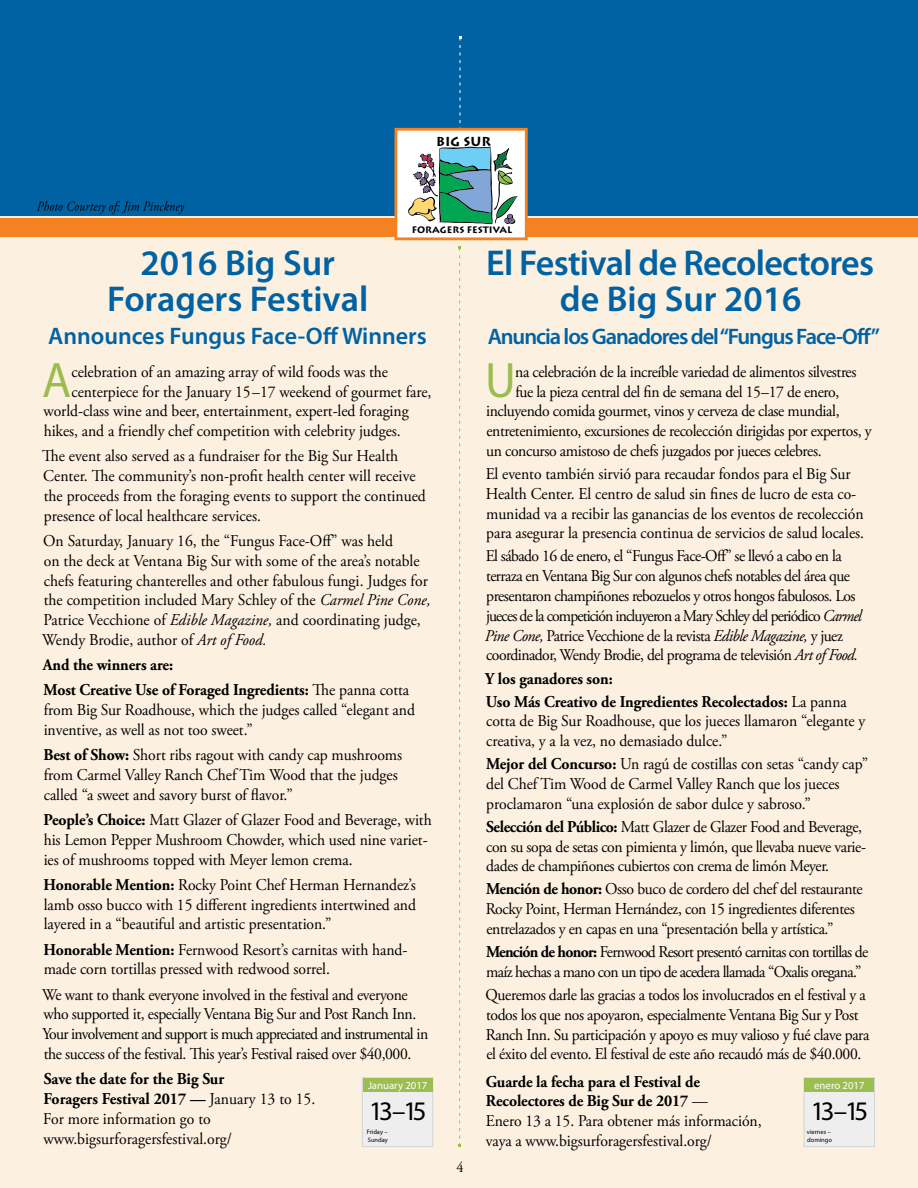
<style>
.page{position:relative;width:918px;height:1188px;background:#fcf1e1}
.page>*{position:absolute;margin:0;border:0;box-sizing:border-box;transform-origin:0 0}
.t1{font:50.1px "Myriad";color:#9cbc50;scale:.95 1}
.t2{font:600 36px/36px "Myriad Pro";letter-spacing:-.02em;color:#0062a3;text-align:center}
.t3{font:600 36px/36px "Myriad Pro";color:#0062a3;text-align:center}
.t4{font:26.85px "Myriad Pro";letter-spacing:-.155em;color:#000}
.t5{font:600 24px "Myriad Pro";color:#0062a3}
.t6{font:600 22.5px "Myriad Pro";letter-spacing:-.05em;color:#0062a3}
.t7{font:16.5px/19.8px "Adobe Garamond Pro";letter-spacing:-.01em;color:#000;scale:.95 1}
.t8{font:16.5px/19.8px "Adobe Garamond Pro";letter-spacing:-.035em;color:#000;scale:.95 1}
.t9{font:700 16.5px/25.2px "Adobe Garamond Pro";letter-spacing:-.005em;color:#000;scale:.95 1}
.t10{font:16.5px/19.8px "Adobe Garamond Pro";letter-spacing:-.045em;color:#000;scale:.95 1}
.t11{font:15px "Adobe Garamond Pro";color:#000;scale:.95 1}
.t12{font:700 12.9px "Lithos";color:#000}
.t13{font:10.8px "Myriad Pro";color:#fff}
.t14{font:700 9.3px "Lithos";color:#000}
.t15{font:6.45px/7.8px "Myriad Pro";color:#000}
.s1{font-style:italic}
.s2{font-weight:400}
.s3{font-weight:700}
</style>
<div class="page">
<div style="left:0;top:0;width:918px;height:216px;background:#0062a3"></div>
<svg style="left:458px;top:246px;width:3px;height:901px"></svg>
<svg style="left:37px;top:201px;width:147px;height:13px"></svg>
<div style="left:0;top:218px;width:918px;height:19px;background:#f58220"></div>
<div style="left:396px;top:129px;width:130px;height:110px;background:#fff"></div>
<svg style="left:408px;top:36px;width:110px;height:188px"></svg>
<div style="left:394px;top:128px;width:134px;height:112px;border:3px solid #f58220"></div>
<div style="left:362px;top:1078px;width:71px;height:69px;background:#efeeee"></div>
<div style="left:362px;top:1078px;width:71px;height:69px;border:1px solid #d1d3d4"></div>
<div style="left:363px;top:1079px;width:69px;height:13px;background:#9cbe51"></div>
<div style="left:804px;top:1078px;width:71px;height:69px;background:#efeeee"></div>
<div style="left:804px;top:1078px;width:71px;height:69px;border:1px solid #d1d3d4"></div>
<div style="left:805px;top:1079px;width:69px;height:13px;background:#9cbd50"></div>
<p class="t12" style="left:436px;top:133px;width:56px">BIG SUR</p>
<p class="t14" style="left:412px;top:225px;width:102px">FORAGERs FESTIVAL</p>
<h2 class="t3" style="left:107px;top:244px;width:263px">2016 Big Sur<br>Foragers Festival</h2>
<h3 class="t5" style="left:48px;top:320px;width:380px">Announces Fungus Face-Off Winners</h3>
<h1 class="t1" style="left:42px;top:355px;width:32px">A</h1>
<p class="t7" style="left:71px;top:362px;width:335px">celebration of an amazing array of wild foods was the</p>
<p class="t7" style="left:71px;top:382px;width:380px">centerpiece for the January 15–17 weekend of gourmet fare,</p>
<p class="t7" style="left:43px;top:402px;width:386px">world-class wine and beer, entertainment, expert-led foraging</p>
<p class="t7" style="left:44px;top:422px;width:377px">hikes, and a friendly chef competition with celebrity judges.</p>
<p class="t7" style="left:42px;top:447px;width:406px">The event also served as a fundraiser for the Big Sur Health Center. The community’s non-profit health center will receive the proceeds from the foraging events to support the continued presence of local healthcare services.</p>
<p class="t7" style="left:42px;top:531px;width:410px">On Saturday, January 16, the “Fungus Face-Off” was held<br>on the deck at Ventana Big Sur with some of the area’s notable chefs featuring chanterelles and other fabulous fungi. Judges for the competition included Mary Schley of the <span class="s1">Carmel Pine Cone, </span>Patrice Vecchione of <span class="s1">Edible Magazine,</span> and coordinating judge, Wendy Brodie, author of <span class="s1">Art of Food.</span></p>
<p class="t9" style="left:43px;top:653px;width:387px">And the winners are:<br>Most Creative Use of Foraged Ingredients: <span class="s2">The panna cotta</span></p>
<p class="t7" style="left:44px;top:701px;width:392px">from Big Sur Roadhouse, which the judges called “elegant and inventive, as well as not too sweet.”</p>
<p class="t7" style="left:44px;top:746px;width:379px"><span class="s3">Best of Show:</span> Short ribs ragout with candy cap mushrooms from Carmel Valley Ranch Chef Tim Wood that the judges called “a sweet and savory burst of flavor.”</p>
<p class="t7" style="left:44px;top:810px;width:410px"><span class="s3">People’s Choice:</span> Matt Glazer of Glazer Food and Beverage, with his Lemon Pepper Mushroom Chowder, which used nine variet&shy;ies of mushrooms topped with Meyer lemon crema.</p>
<p class="t7" style="left:43px;top:875px;width:394px;text-align:justify"><span class="s3">Honorable Mention:</span> Rocky Point Chef Herman Hernandez’s lamb osso bucco with 15 different ingredients intertwined and layered in a “beautiful and artistic presentation.”</p>
<p class="t7" style="left:43px;top:940px;width:385px"><span class="s3">Honorable Mention:</span> Fernwood Resort’s carnitas with hand&shy;made corn tortillas pressed with redwood sorrel.</p>
<p class="t7" style="left:42px;top:985px;width:408px">We want to thank everyone involved in the festival and everyone who supported it, especially Ventana Big Sur and Post Ranch Inn.<br>Your involvement and support is much appreciated and instrumental in the success of the festival. This year’s Festival raised over $40,000.</p>
<p class="t7" style="left:43px;top:1070px;width:288px"><span class="s3">Save the date for the Big Sur<br>Foragers Festival 2017 —</span> January 13 to 15.<br>For more information go to www.bigsurforagersfestival.org/</p>
<p class="t13" style="left:368px;top:1079px;width:61px">January 2017</p>
<p class="t15" style="left:367px;top:1128px;width:23px">Friday –<br>Sunday</p>
<h3 class="t4" style="left:369px;top:1094px;width:59px">13–15</h3>
<p class="t11" style="left:457px;top:1158px;width:9px">4</p>
<p class="t11" style="left:455px;top:1158px;width:9px">7</p>
<h2 class="t2" style="left:486px;top:244px;width:389px">El Festival de Recolectores de Big Sur 2016</h2>
<h3 class="t6" style="left:488px;top:322px;width:394px">Anuncia los Ganadores del “Fungus Face-Off”</h3>
<h1 class="t1" style="left:485px;top:355px;width:34px">U</h1>
<p class="t7" style="left:515px;top:362px;width:361px">na celebración de la increíble variedad de alimentos silvestres</p>
<p class="t7" style="left:515px;top:382px;width:343px">fue la pieza central del fin de semana del 15–17 de enero,</p>
<p class="t7" style="left:486px;top:402px;width:374px">incluyendo comida gourmet, vinos y cerveza de clase mundial,</p>
<p class="t7" style="left:486px;top:422px;width:407px">entretenimiento, excursiones de recolección dirigidas por expertos, y</p>
<p class="t7" style="left:486px;top:441px;width:355px">un concurso amistoso de chefs juzgados por jueces celebres.</p>
<p class="t7" style="left:486px;top:464px;width:400px">El evento también sirvió para recaudar fondos para el Big Sur Health Center. El centro de salud sin fines de lucro de esta co&shy;munidad va a recibir las ganancias de los eventos de recolección para asegurar la presencia continua de servicios de salud locales.</p>
<p class="t8" style="left:485px;top:547px;width:398px">El sábado 16 de enero, el “Fungus Face-Off” se llevó a cabo en la terraza en Ventana Big Sur con algunos chefs notables del área que presentaron champiñones rebozuelos y otros hongos fabulosos. Los jueces de la competición incluyeron a Mary Schley del periódico <span class="s1">Carmel Pine Cone,</span> Patrice Vecchione de la revista <span class="s1">Edible Magazine,</span> y juez coordinador, Wendy Brodie, del programa de televisión <span class="s1">Art of Food.</span></p>
<p class="t9" style="left:485px;top:667px;width:382px;line-height:23.1px">Y los ganadores son:<br>Uso Más Creativo de Ingredientes Recolectados: <span class="s2">La panna</span></p>
<p class="t7" style="left:486px;top:712px;width:401px">cotta de Big Sur Roadhouse, que los jueces llamaron “elegante y creativa, y a la vez, no demasiado dulce.”</p>
<p class="t7" style="left:486px;top:755px;width:404px"><span class="s3">Mejor del Concurso:</span> Un ragú de costillas con setas “candy cap” del Chef Tim Wood de Carmel Valley Ranch que los jueces proclamaron “una explosión de sabor dulce y sabroso.”</p>
<p class="t7" style="left:486px;top:817px;width:401px"><span class="s3">Selección del Público:</span> Matt Glazer de Glazer Food and Beverage, con su sopa de setas con pimienta y limón, que llevaba nueve varie&shy;dades de champiñones cubiertos con crema de limón Meyer.</p>
<p class="t7" style="left:486px;top:880px;width:398px"><span class="s3">Mención de honor:</span> Osso buco de cordero del chef del restaurante<br>Rocky Point, Herman Hernández, con 15 ingredientes diferentes entrelazados y en capas en una “presentación bella y artística.”</p>
<p class="t10" style="left:486px;top:943px;width:404px"><span class="s3">Mención de honor:</span> Fernwood Resort presentó carnitas con tortillas de maíz hechas a mano con un tipo de acedera llamada “Oxalis oregana.”</p>
<p class="t7" style="left:486px;top:985px;width:405px">Queremos darle las gracias a todos los involucrados en el festival y a todos los que nos apoyaron, especialmente Ventana Big Sur y Post Ranch Inn. Su participación y apoyo es muy valioso y fué clave para el éxito del evento. El festival de este año recaudó más de $40.000.</p>
<p class="t7" style="left:486px;top:1072px;width:292px"><span class="s3">Guarde la fecha para el Festival de Recolectores de Big Sur de 2017</span> —<br>Enero 13 a 15. Para obtener más información, vaya a www.bigsurforagersfestival.org/</p>
<p class="t13" style="left:814px;top:1079px;width:52px">enero 2017</p>
<h3 class="t4" style="left:811px;top:1094px;width:59px">13–15</h3>
<p class="t15" style="left:807px;top:1128px;width:27px">viernes – domingo</p>
</div>
